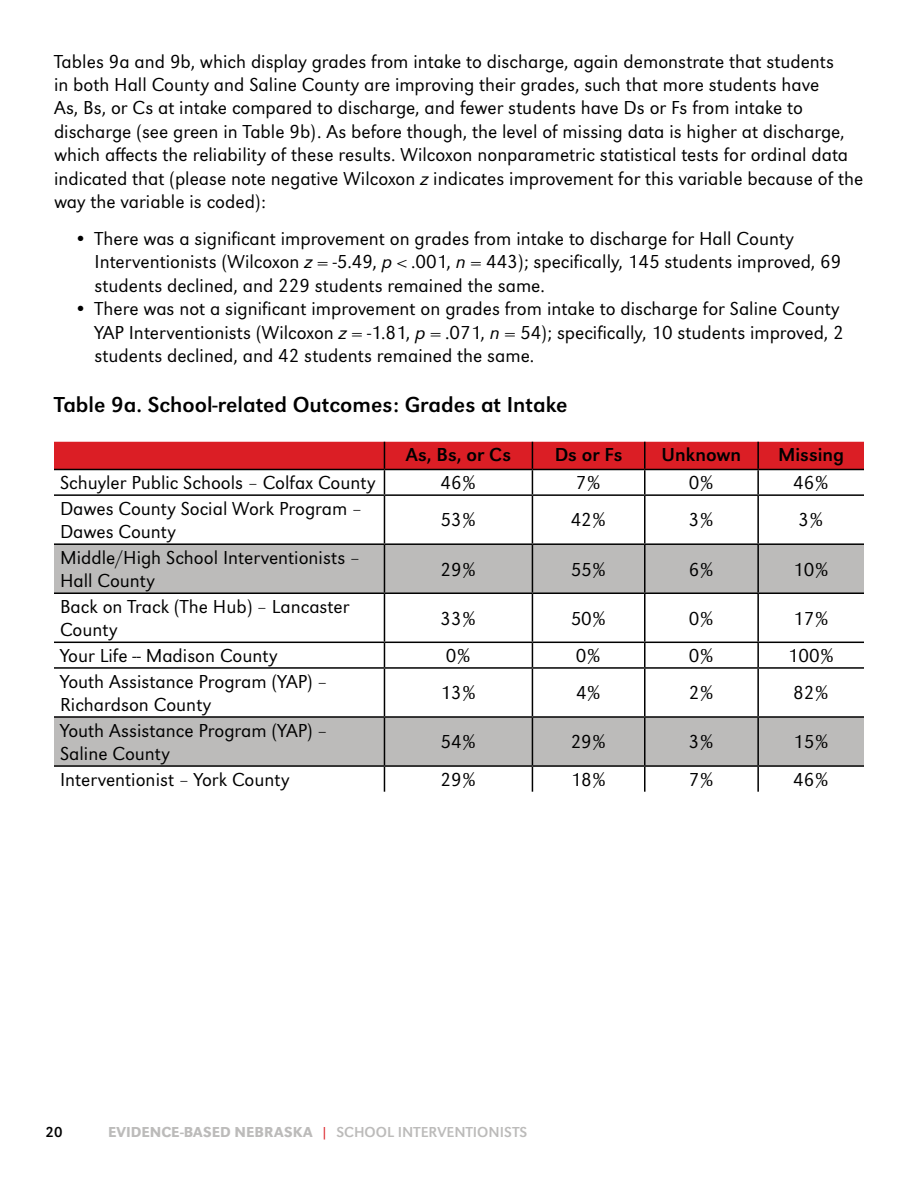
<style>
.page{position:relative;width:918px;height:1188px;background:#fff}
.page>*{position:absolute;margin:0;border:0;box-sizing:border-box;transform-origin:0 0}
.t1{font:22.5px "URW Grotesk";color:#000}
.t2{font:300 19.5px/23.4px "URW Grotesk";color:#000}
.t3{font:19.5px "URW Grotesk";color:#000}
.t4{font:500 15px "URW Grotesk";color:#bcbbba}
.t5{font:15px "URW Grotesk";color:#000}
.s1{font-style:italic}
.s2{color:#db1e25}
.s3{font-weight:400}
</style>
<div class="page">
<svg style="left:54px;top:545px;width:810px;height:220px"></svg>
<svg style="left:54px;top:442px;width:810px;height:52px"></svg>
<hr style="left:645px;top:469px;width:113px;height:1px;background:#000">
<hr style="left:644px;top:470px;width:2px;height:24px;background:#000">
<hr style="left:758px;top:469px;width:106px;height:1px;background:#000">
<hr style="left:757px;top:470px;width:2px;height:24px;background:#000">
<hr style="left:54px;top:494px;width:330px;height:2px;background:#000">
<hr style="left:384px;top:494px;width:148px;height:2px;background:#000">
<hr style="left:384px;top:496px;width:1px;height:47px;background:#000">
<hr style="left:532px;top:494px;width:113px;height:2px;background:#000">
<hr style="left:532px;top:496px;width:1px;height:47px;background:#000">
<hr style="left:645px;top:494px;width:113px;height:2px;background:#000">
<hr style="left:644px;top:496px;width:2px;height:47px;background:#000">
<hr style="left:758px;top:494px;width:106px;height:2px;background:#000">
<hr style="left:757px;top:496px;width:2px;height:47px;background:#000">
<hr style="left:54px;top:543px;width:330px;height:2px;background:#000">
<hr style="left:384px;top:543px;width:148px;height:2px;background:#000">
<hr style="left:384px;top:545px;width:1px;height:47px;background:#000">
<hr style="left:532px;top:543px;width:113px;height:2px;background:#000">
<hr style="left:532px;top:545px;width:1px;height:47px;background:#000">
<hr style="left:645px;top:543px;width:113px;height:2px;background:#000">
<hr style="left:644px;top:545px;width:2px;height:47px;background:#000">
<hr style="left:758px;top:543px;width:106px;height:2px;background:#000">
<hr style="left:757px;top:545px;width:2px;height:47px;background:#000">
<hr style="left:54px;top:592px;width:330px;height:2px;background:#000">
<hr style="left:384px;top:592px;width:148px;height:2px;background:#000">
<hr style="left:384px;top:594px;width:1px;height:48px;background:#000">
<hr style="left:532px;top:592px;width:113px;height:2px;background:#000">
<hr style="left:532px;top:594px;width:1px;height:48px;background:#000">
<hr style="left:645px;top:592px;width:113px;height:2px;background:#000">
<hr style="left:644px;top:594px;width:2px;height:48px;background:#000">
<hr style="left:758px;top:592px;width:106px;height:2px;background:#000">
<hr style="left:757px;top:594px;width:2px;height:48px;background:#000">
<hr style="left:54px;top:642px;width:330px;height:1px;background:#000">
<hr style="left:384px;top:642px;width:148px;height:1px;background:#000">
<svg style="left:384px;top:643px;width:1px;height:24px"></svg>
<hr style="left:532px;top:642px;width:113px;height:1px;background:#000">
<svg style="left:532px;top:643px;width:1px;height:24px"></svg>
<hr style="left:645px;top:642px;width:113px;height:1px;background:#000">
<hr style="left:644px;top:643px;width:2px;height:24px;background:#000">
<hr style="left:758px;top:642px;width:106px;height:1px;background:#000">
<hr style="left:757px;top:643px;width:2px;height:24px;background:#000">
<hr style="left:54px;top:667px;width:330px;height:2px;background:#000">
<hr style="left:384px;top:667px;width:148px;height:2px;background:#000">
<hr style="left:384px;top:669px;width:1px;height:47px;background:#000">
<hr style="left:532px;top:667px;width:113px;height:2px;background:#000">
<hr style="left:532px;top:669px;width:1px;height:47px;background:#000">
<hr style="left:645px;top:667px;width:113px;height:2px;background:#000">
<hr style="left:644px;top:669px;width:2px;height:47px;background:#000">
<hr style="left:758px;top:667px;width:106px;height:2px;background:#000">
<hr style="left:757px;top:669px;width:2px;height:47px;background:#000">
<hr style="left:54px;top:716px;width:330px;height:2px;background:#000">
<hr style="left:384px;top:716px;width:148px;height:2px;background:#000">
<hr style="left:384px;top:718px;width:1px;height:47px;background:#000">
<hr style="left:532px;top:716px;width:113px;height:2px;background:#000">
<hr style="left:532px;top:718px;width:1px;height:47px;background:#000">
<hr style="left:645px;top:716px;width:113px;height:2px;background:#000">
<hr style="left:644px;top:718px;width:2px;height:47px;background:#000">
<hr style="left:758px;top:716px;width:106px;height:2px;background:#000">
<hr style="left:757px;top:718px;width:2px;height:47px;background:#000">
<hr style="left:54px;top:765px;width:330px;height:2px;background:#000">
<hr style="left:384px;top:765px;width:148px;height:2px;background:#000">
<svg style="left:384px;top:767px;width:1px;height:25px"></svg>
<hr style="left:532px;top:765px;width:113px;height:2px;background:#000">
<svg style="left:532px;top:767px;width:1px;height:25px"></svg>
<hr style="left:645px;top:765px;width:113px;height:2px;background:#000">
<hr style="left:644px;top:767px;width:2px;height:25px;background:#000">
<hr style="left:758px;top:765px;width:106px;height:2px;background:#000">
<hr style="left:757px;top:767px;width:2px;height:25px;background:#000">
<p class="t2" style="left:54px;top:50px;width:811px">Tables 9a and 9b, which display grades from intake to discharge, again demonstrate that students<br>in both Hall County and Saline County are improving their grades, such that more students have<br>As, Bs, or Cs at intake compared to discharge, and fewer students have Ds or Fs from intake to discharge (see green in Table 9b). As before though, the level of missing data is higher at discharge, which affects the reliability of these results. Wilcoxon nonparametric statistical tests for ordinal data indicated that (please note negative Wilcoxon <span class="s1">z</span> indicates improvement for this variable because of the way the variable is coded):</p>
<p class="t2" style="left:94px;top:227px;width:748px;text-indent:-20px">• There was a significant improvement on grades from intake to discharge for Hall County<br>Interventionists (Wilcoxon <span class="s1">z</span> = -5.49, <span class="s1">p</span> &lt; .001, <span class="s1">n</span> = 443); specifically, 145 students improved, 69 students declined, and 229 students remained the same.</p>
<p class="t2" style="left:94px;top:297px;width:751px;text-indent:-20px">• There was not a significant improvement on grades from intake to discharge for Saline County<br>YAP Interventionists (Wilcoxon <span class="s1">z</span> = -1.81, <span class="s1">p</span> = .071, <span class="s1">n</span> = 54); specifically, 10 students improved, 2 students declined, and 42 students remained the same.</p>
<p class="t1" style="left:54px;top:392px;width:515px">Table 9a. School-related Outcomes: Grades at Intake</p>
<p class="t3" style="left:406px;top:444px;width:107px">As, Bs, or Cs</p>
<p class="t3" style="left:555px;top:444px;width:69px">Ds or Fs</p>
<p class="t3" style="left:662px;top:444px;width:81px">Unknown</p>
<p class="t3" style="left:778px;top:444px;width:68px">Missing</p>
<p class="t2" style="left:60px;top:471px;width:317px">Schuyler Public Schools – Colfax County</p>
<p class="t2" style="left:441px;top:471px;width:37px">46%</p>
<p class="t2" style="left:576px;top:471px;width:27px">7%</p>
<p class="t2" style="left:689px;top:471px;width:27px">0%</p>
<p class="t2" style="left:793px;top:471px;width:37px">46%</p>
<p class="t2" style="left:60px;top:497px;width:304px">Dawes County Social Work Program –<br>Dawes County</p>
<p class="t2" style="left:441px;top:508px;width:37px">53%</p>
<p class="t2" style="left:571px;top:508px;width:37px">42%</p>
<p class="t2" style="left:689px;top:508px;width:27px">3%</p>
<p class="t2" style="left:798px;top:508px;width:27px">3%</p>
<p class="t2" style="left:60px;top:546px;width:301px">Middle/High School Interventionists –<br>Hall County</p>
<p class="t2" style="left:441px;top:557px;width:37px">29%</p>
<p class="t2" style="left:571px;top:557px;width:37px">55%</p>
<p class="t2" style="left:689px;top:557px;width:27px">6%</p>
<p class="t2" style="left:793px;top:557px;width:37px">10%</p>
<p class="t2" style="left:60px;top:595px;width:291px">Back on Track (The Hub) – Lancaster<br>County</p>
<p class="t2" style="left:441px;top:607px;width:37px">33%</p>
<p class="t2" style="left:571px;top:607px;width:37px">50%</p>
<p class="t2" style="left:689px;top:607px;width:27px">0%</p>
<p class="t2" style="left:793px;top:607px;width:37px">17%</p>
<p class="t2" style="left:60px;top:644px;width:219px">Your Life -- Madison County</p>
<p class="t2" style="left:446px;top:644px;width:27px">0%</p>
<p class="t2" style="left:576px;top:644px;width:27px">0%</p>
<p class="t2" style="left:689px;top:644px;width:27px">0%</p>
<p class="t2" style="left:788px;top:644px;width:48px">100%</p>
<p class="t2" style="left:60px;top:670px;width:269px">Youth Assistance Program (YAP) –<br>Richardson County</p>
<p class="t2" style="left:441px;top:681px;width:37px">13%</p>
<p class="t2" style="left:576px;top:681px;width:27px">4%</p>
<p class="t2" style="left:689px;top:681px;width:27px">2%</p>
<p class="t2" style="left:793px;top:681px;width:37px">82%</p>
<p class="t2" style="left:60px;top:719px;width:269px">Youth Assistance Program (YAP) –<br>Saline County</p>
<p class="t2" style="left:441px;top:730px;width:37px">54%</p>
<p class="t2" style="left:571px;top:730px;width:37px">29%</p>
<p class="t2" style="left:689px;top:730px;width:27px">3%</p>
<p class="t2" style="left:793px;top:730px;width:37px">15%</p>
<p class="t2" style="left:60px;top:768px;width:231px">Interventionist – York County</p>
<p class="t2" style="left:441px;top:768px;width:37px">29%</p>
<p class="t2" style="left:571px;top:768px;width:37px">18%</p>
<p class="t2" style="left:689px;top:768px;width:27px">7%</p>
<p class="t2" style="left:793px;top:768px;width:37px">46%</p>
<p class="t5" style="left:46px;top:1124px;width:18px">20</p>
<p class="t4" style="left:108px;top:1124px;width:421px">EVIDENCE-BASED NEBRASKA <span class="s2">|</span> <span class="s3">SCHOOL INTERVENTIONISTS</span></p>
</div>
